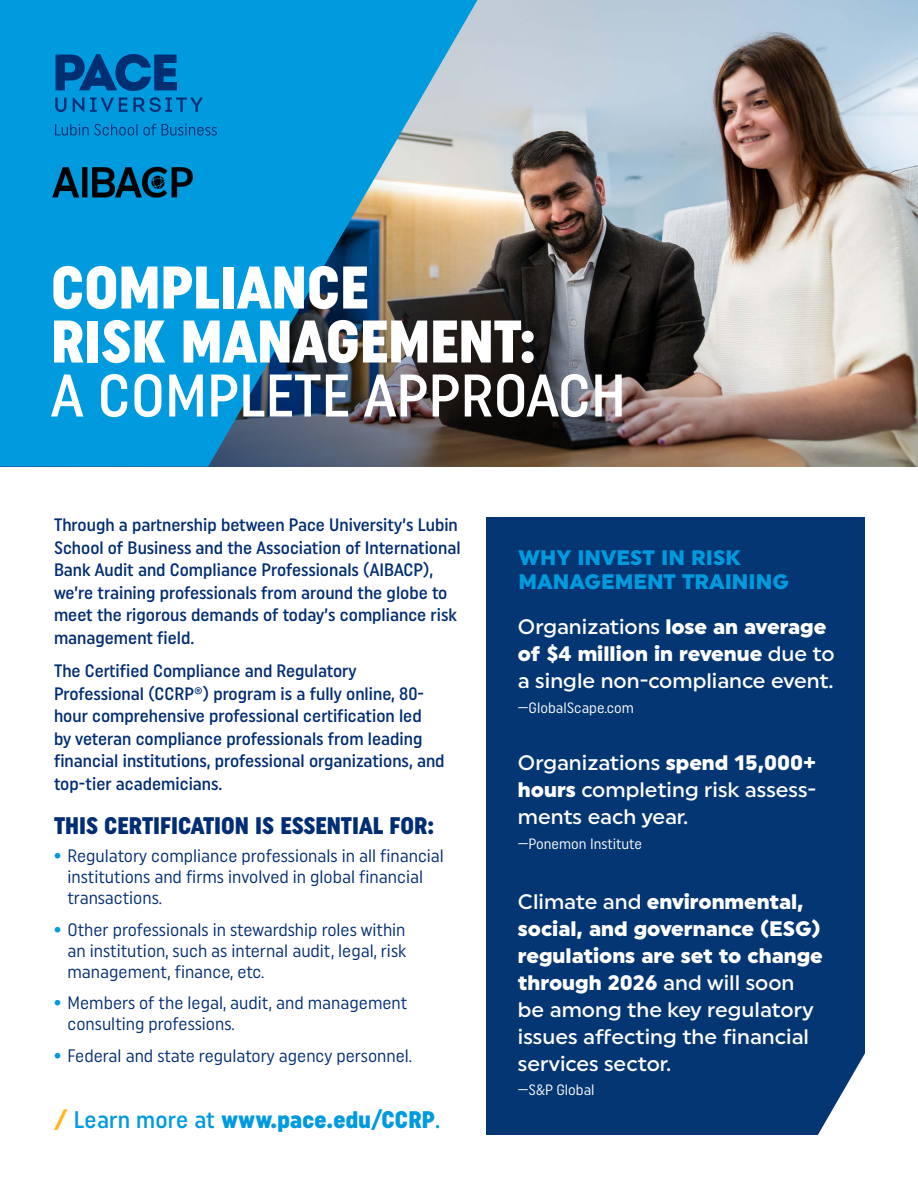
<style>
.page{position:relative;width:918px;height:1188px;background:#fff}
.page>*{position:absolute;margin:0;border:0;box-sizing:border-box;transform-origin:0 0}
.t1{font:900 condensed 60px/54px "Uniform";color:#fff}
.t2{font:500 condensed 60px "Uniform";color:#fff}
.t3{font:900 condensed 24px "Uniform";color:#002d74}
.t4{font:900 condensed 24px "Uniform";letter-spacing:.01em;color:#009ade}
.t5{font:500 21px/27px "Uniform";color:#fff}
.t6{font:900 21px/24px "Uniform";color:#009ade}
.t7{font:500 condensed 18px/22.5px "Uniform";color:#002d74}
.t8{font:condensed 18px/21px "Uniform";color:#002d74}
.t9{font:condensed 15px "Uniform";color:#fff}
.s1{font-weight:900;color:#009ade}
.s2{font-stretch:normal;color:#ffb71e}
.s3{font-weight:500}
.s4{font-weight:900}
</style>
<div class="page">
<div style="left:486px;top:518px;width:379px;height:617px;background:#043673"></div>
<img style="left:478px;top:26px;width:440px;height:441px">
<svg style="left:0;top:0;width:478px;height:467px;background:#208cbc"></svg>
<svg style="left:55px;top:97px;width:148px;height:15px;background:#0079bd"></svg>
<svg style="left:56px;top:54px;width:121px;height:37px;background:#00589d"></svg>
<svg style="left:55px;top:124px;width:162px;height:12px;background:#007fc4"></svg>
<svg style="left:818px;top:1053px;width:47px;height:82px"></svg>
<img style="left:51px;top:167px;width:142px;height:31px">
<h1 class="t1" style="left:51px;top:260px;width:487px">COMPLIANCE<br>RISK MANAGEMENT:</h1>
<h1 class="t2" style="left:51px;top:360px;width:576px">A COMPLETE APPROACH</h1>
<p class="t7" style="left:54px;top:514px;width:408px">Through a partnership between Pace University’s Lubin School of Business and the Association of International Bank Audit and Compliance Professionals (AIBACP), we’re training professionals from around the globe to meet the rigorous demands of today’s compliance risk management field.</p>
<p class="t7" style="left:54px;top:659px;width:392px">The Certified Compliance and Regulatory Professional (CCRP®) program is a fully online, 80- hour comprehensive professional certification led<br>by veteran compliance professionals from leading financial institutions, professional organizations, and top-tier academicians.</p>
<h2 class="t3" style="left:54px;top:811px;width:382px">THIS CERTIFICATION IS ESSENTIAL FOR:</h2>
<p class="t8" style="left:68px;top:845px;width:378px;text-indent:-14px"><span class="s1">•</span> Regulatory compliance professionals in all financial institutions and firms involved in global financial transactions.</p>
<p class="t8" style="left:68px;top:918px;width:340px;text-align:justify;text-indent:-14px"><span class="s1">•</span> Other professionals in stewardship roles within an institution, such as internal audit, legal, risk management, finance, etc.</p>
<p class="t8" style="left:68px;top:992px;width:341px;text-indent:-14px"><span class="s1">•</span> Members of the legal, audit, and management consulting professions.</p>
<p class="t8" style="left:54px;top:1045px;width:360px"><span class="s1">•</span> Federal and state regulatory agency personnel.</p>
<h2 class="t4" style="left:54px;top:1105px;width:388px"><span class="s2">/</span> <span class="s3">Learn more at</span> www.pace.edu/CCRP<span class="s3">.</span></h2>
<p class="t6" style="left:519px;top:545px;width:272px">WHY INVEST IN RISK<br>MANAGEMENT TRAINING</p>
<p class="t5" style="left:518px;top:613px;width:318px">Organizations <span class="s4">lose an average of $4 million in revenue</span> due to a single non-compliance event.</p>
<p class="t9" style="left:518px;top:699px;width:118px">—GlobalScape.com</p>
<p class="t5" style="left:518px;top:749px;width:300px;text-align:justify">Organizations <span class="s4">spend 15,000+ hours</span> completing risk assess&shy;ments each year.</p>
<p class="t9" style="left:518px;top:834px;width:126px">—Ponemon Institute</p>
<p class="t5" style="left:518px;top:887px;width:306px">Climate and <span class="s4">environmental, social, and governance (ESG) regulations are set to change through 2026</span> and will soon be among the key regulatory issues affecting the financial services sector.</p>
<p class="t9" style="left:518px;top:1081px;width:78px">—S&amp;P Global</p>
</div>
